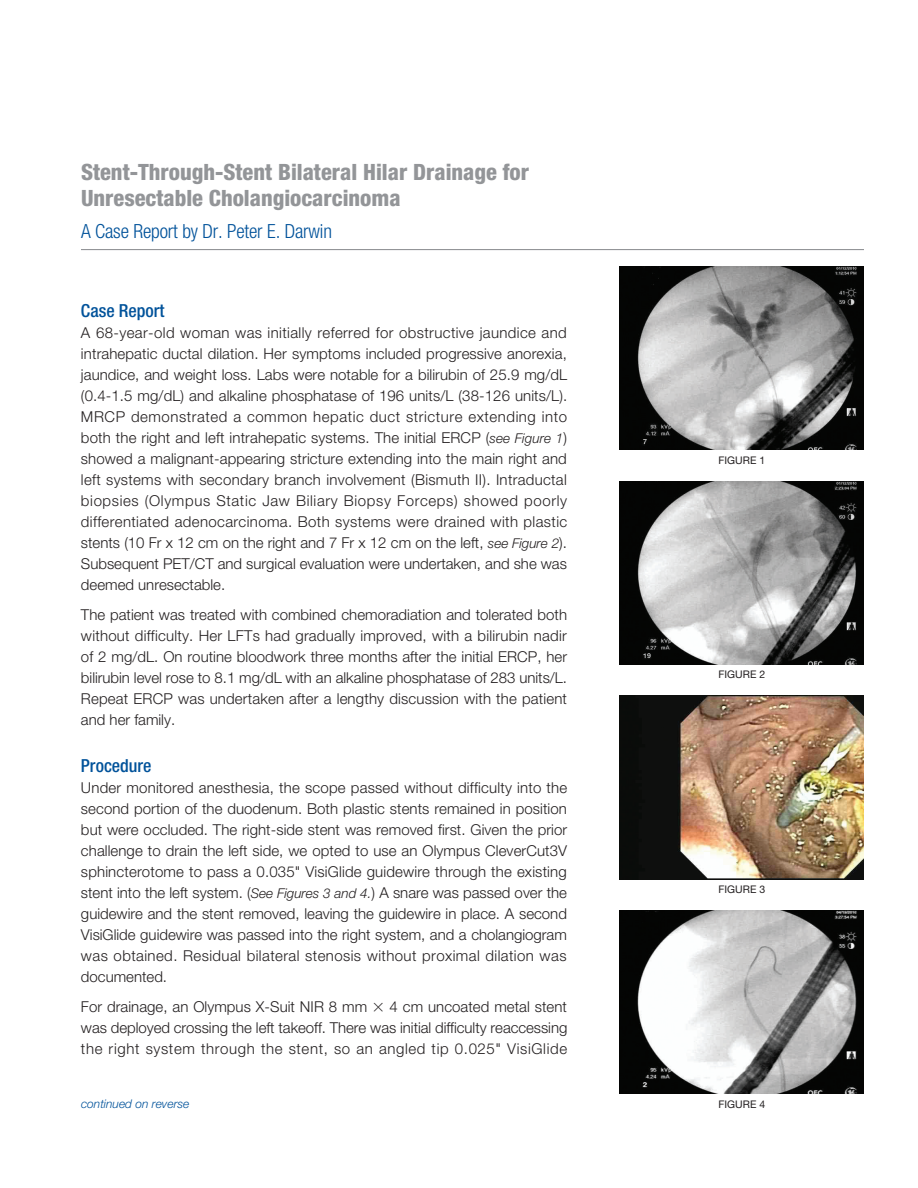
<style>
.page{position:relative;width:918px;height:1188px;background:#fff}
.page>*{position:absolute;margin:0;border:0;box-sizing:border-box;transform-origin:0 0}
.t1{font:800 condensed 22.5px/25.5px "Helvetica Neue";color:#939598}
.t2{font:300 condensed 19.5px "Helvetica Neue";letter-spacing:-.005em;color:#01529a}
.Subhead-blue_1{font:500 condensed 18px "Helvetica Neue";color:#01529a}
.Text_1_10_14{font:300 15px/21px "Helvetica Neue";letter-spacing:.01em;color:#231f20;text-align:justify}
.Subhead-blue_1-2{font:italic 300 12px "Helvetica Neue";color:#01529a}
.t3{font:10.5px "Helvetica Neue";color:#231f20}
.s1{font-style:italic;font-size:13.5px}
.s2{font-family:"Universal Greekwith Math Pi";font-weight:400}
</style>
<div class="page">
<hr style="left:81px;top:249px;width:783px;height:1px;background:#939598">
<img style="left:620px;top:911px;width:244px;height:183px">
<img style="left:620px;top:481px;width:244px;height:184px">
<img style="left:620px;top:696px;width:244px;height:183px">
<img style="left:620px;top:267px;width:244px;height:183px">
<p class="t1" style="left:81px;top:159px;width:450px">Stent-Through-Stent Bilateral Hilar Drainage for<br>Unresectable Cholangiocarcinoma</p>
<p class="t2" style="left:81px;top:220px;width:253px">A Case Report by Dr. Peter E. Darwin</p>
<p class="Subhead-blue_1" style="left:81px;top:300px;width:85px">Case Report</p>
<p class="Text_1_10_14" style="left:81px;top:322px;width:488px">A 68-year-old woman was initially referred for obstructive jaundice and intrahepatic ductal dilation. Her symptoms included progressive anorexia, jaundice, and weight loss. Labs were notable for a bilirubin of 25.9 mg/dL (0.4-1.5 mg/dL) and alkaline phosphatase of 196 units/L (38-126 units/L).<br>MRCP demonstrated a common hepatic duct stricture extending into both the right and left intrahepatic systems. The initial ERCP (<span class="s1">see Figure 1</span>) showed a malignant-appearing stricture extending into the main right and left systems with secondary branch involvement (Bismuth II). Intraductal biopsies (Olympus Static Jaw Biliary Biopsy Forceps) showed poorly differentiated adenocarcinoma. Both systems were drained with plastic stents (10 Fr x 12 cm on the right and 7 Fr x 12 cm on the left, <span class="s1">see Figure 2</span>).<br>Subsequent PET/CT and surgical evaluation were undertaken, and she was deemed unresectable.</p>
<p class="Text_1_10_14" style="left:81px;top:604px;width:488px">The patient was treated with combined chemoradiation and tolerated both without difficulty. Her LFTs had gradually improved, with a bilirubin nadir of 2 mg/dL. On routine bloodwork three months after the initial ERCP, her bilirubin level rose to 8.1 mg/dL with an alkaline phosphatase of 283 units/L.<br>Repeat ERCP was undertaken after a lengthy discussion with the patient and her family.</p>
<p class="Subhead-blue_1" style="left:81px;top:754px;width:72px">Procedure</p>
<p class="Text_1_10_14" style="left:81px;top:776px;width:488px">Under monitored anesthesia, the scope passed without difficulty into the second portion of the duodenum. Both plastic stents remained in position but were occluded. The right-side stent was removed first. Given the prior challenge to drain the left side, we opted to use an Olympus CleverCut3V sphincterotome to pass a 0.035" VisiGlide guidewire through the existing stent into the left system. (<span class="s1">See Figures 3 and 4.</span>) A snare was passed over the guidewire and the stent removed, leaving the guidewire in place. A second VisiGlide guidewire was passed into the right system, and a cholangiogram was obtained. Residual bilateral stenosis without proximal dilation was documented.</p>
<p class="Text_1_10_14" style="left:81px;top:995px;width:488px">For drainage, an Olympus X-Suit NIR 8 mm <span class="s2">3</span> 4 cm uncoated metal stent was deployed crossing the left takeoff. There was initial difficulty reaccessing the right system through the stent, so an angled tip 0.025" VisiGlide</p>
<p class="Subhead-blue_1-2" style="left:81px;top:1096px;width:110px">continued on reverse</p>
<p class="t3" style="left:719px;top:454px;width:48px">FIGURE 1</p>
<p class="t3" style="left:719px;top:668px;width:48px">FIGURE 2</p>
<p class="t3" style="left:719px;top:883px;width:48px">FIGURE 3</p>
<p class="t3" style="left:719px;top:1098px;width:48px">FIGURE 4</p>
</div>
